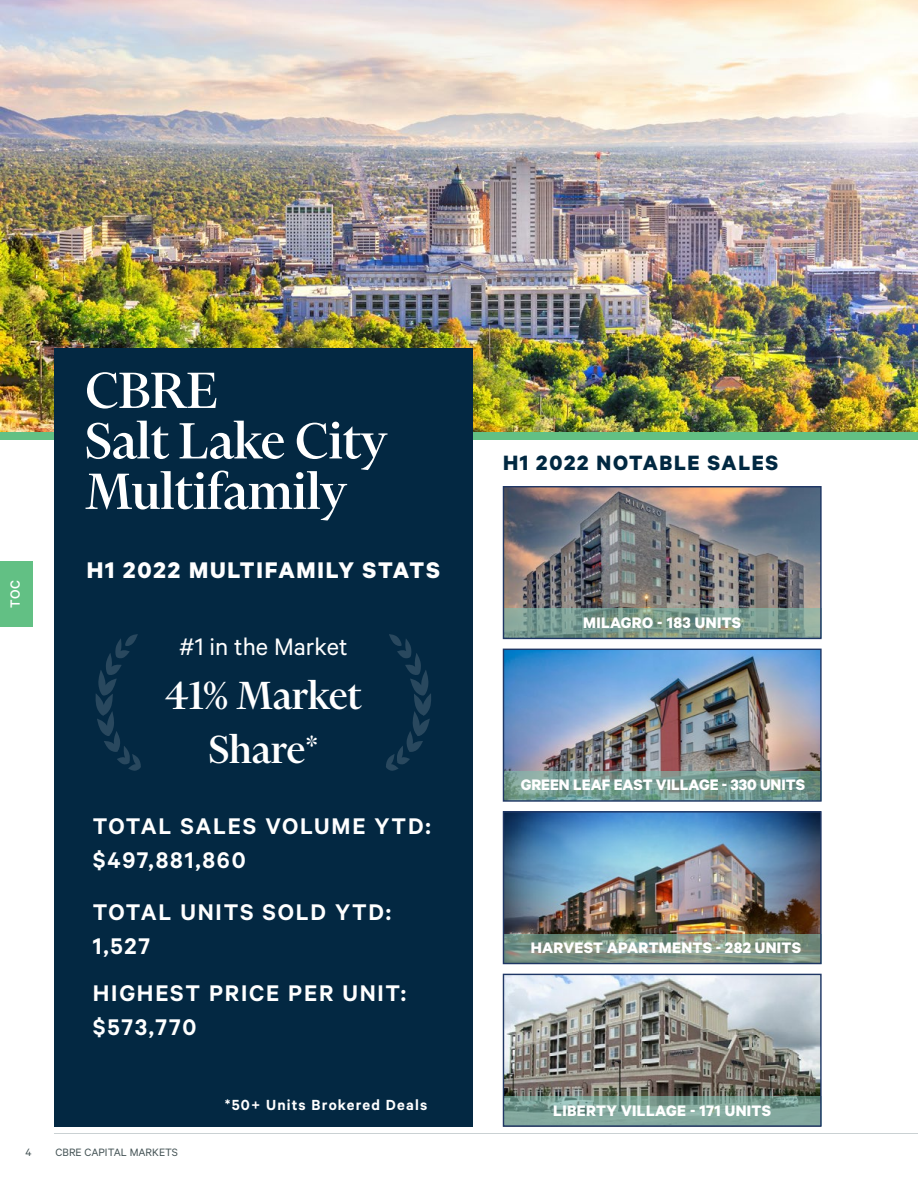
<style>
.page{position:relative;width:918px;height:1188px;background:#fff}
.page>*{position:absolute;margin:0;border:0;box-sizing:border-box;transform-origin:0 0}
.t1{font:500 58.2px/50.6px "Financier Display";color:#fff}
.t2{font:500 44.85px/53.7px "Financier Display";color:#fff;text-align:center}
.t3{font:26.85px "Calibre";color:#fff}
.t4{font:600 25.5px/34.5px "Calibre";letter-spacing:.07em;color:#fff}
.t5{font:700 25.5px "Calibre";letter-spacing:.07em;color:#fff}
.t6{font:700 23.4px "Calibre";letter-spacing:.07em;color:#012841}
.t7{font:700 17.1px "Calibre";letter-spacing:.02em;color:#fff}
.t8{font:700 17.1px "Calibre";color:#fff}
.t9{font:600 16.5px "Calibre";letter-spacing:.07em;color:#fff}
.t10{font:500 15px "Calibre";color:#fff}
.t11{font:12px "Calibre";color:#435254}
</style>
<div class="page">
<hr style="left:54px;top:1133px;width:864px;height:1px;background:#cad1d3">
<img style="left:0;top:0;width:918px;height:432px">
<div style="left:0;top:432px;width:918px;height:8px;background:#62c084"></div>
<div style="left:54px;top:348px;width:419px;height:779px;background:#032842"></div>
<img style="left:505px;top:488px;width:315px;height:121px">
<svg style="left:505px;top:609px;width:315px;height:28px;background:#7a9a8d"></svg>
<div style="left:503px;top:486px;width:319px;height:153px;border:1px solid #1f3765"></div>
<img style="left:505px;top:651px;width:315px;height:120px">
<svg style="left:505px;top:771px;width:315px;height:29px;background:#759a90"></svg>
<div style="left:503px;top:649px;width:319px;height:153px;border:1px solid #1f3765"></div>
<img style="left:505px;top:813px;width:315px;height:121px">
<svg style="left:505px;top:934px;width:315px;height:28px;background:#819586"></svg>
<div style="left:503px;top:811px;width:319px;height:153px;border:1px solid #1f3765"></div>
<img style="left:505px;top:976px;width:315px;height:120px">
<svg style="left:505px;top:1096px;width:315px;height:29px;background:#7fa399"></svg>
<div style="left:503px;top:974px;width:319px;height:153px;border:1px solid #1f3765"></div>
<svg style="left:95px;top:634px;width:46px;height:137px"></svg>
<svg style="left:386px;top:634px;width:45px;height:137px"></svg>
<div style="left:0;top:561px;width:33px;height:65px;background:#62c084"></div>
<h1 class="t1" style="left:85px;top:365px;width:304px">CBRE<br>Salt Lake City<br>Multifamily</h1>
<p class="t10" style="left:6px;top:608px;width:29px;rotate:-90deg">TOC</p>
<p class="t5" style="left:87px;top:554px;width:355px">H1 2022 MULTIFAMILY STATS</p>
<p class="t3" style="left:179px;top:631px;width:170px">#1 in the Market</p>
<h2 class="t2" style="left:165px;top:668px;width:198px">41% Market<br>Share*</h2>
<p class="t4" style="left:93px;top:808px;width:339px">TOTAL SALES VOLUME YTD: $497,881,860</p>
<p class="t4" style="left:93px;top:894px;width:300px">TOTAL UNITS SOLD YTD:<br>1,527</p>
<p class="t4" style="left:93px;top:975px;width:315px">HIGHEST PRICE PER UNIT: $573,770</p>
<p class="t9" style="left:225px;top:1095px;width:204px">*50+ Units Brokered Deals</p>
<p class="t11" style="left:25px;top:1145px;width:8px">4</p>
<p class="t11" style="left:56px;top:1145px;width:124px">CBRE CAPITAL MARKETS</p>
<p class="t6" style="left:503px;top:448px;width:277px">H1 2022 NOTABLE SALES</p>
<p class="t7" style="left:583px;top:612px;width:160px">MILAGRO - 183 UNITS</p>
<p class="t8" style="left:521px;top:774px;width:286px">GREEN LEAF EAST VILLAGE - 330 UNITS</p>
<p class="t7" style="left:531px;top:937px;width:272px">HARVEST APARTMENTS - 282 UNITS</p>
<p class="t7" style="left:553px;top:1100px;width:219px">LIBERTY VILLAGE - 171 UNITS</p>
</div>
